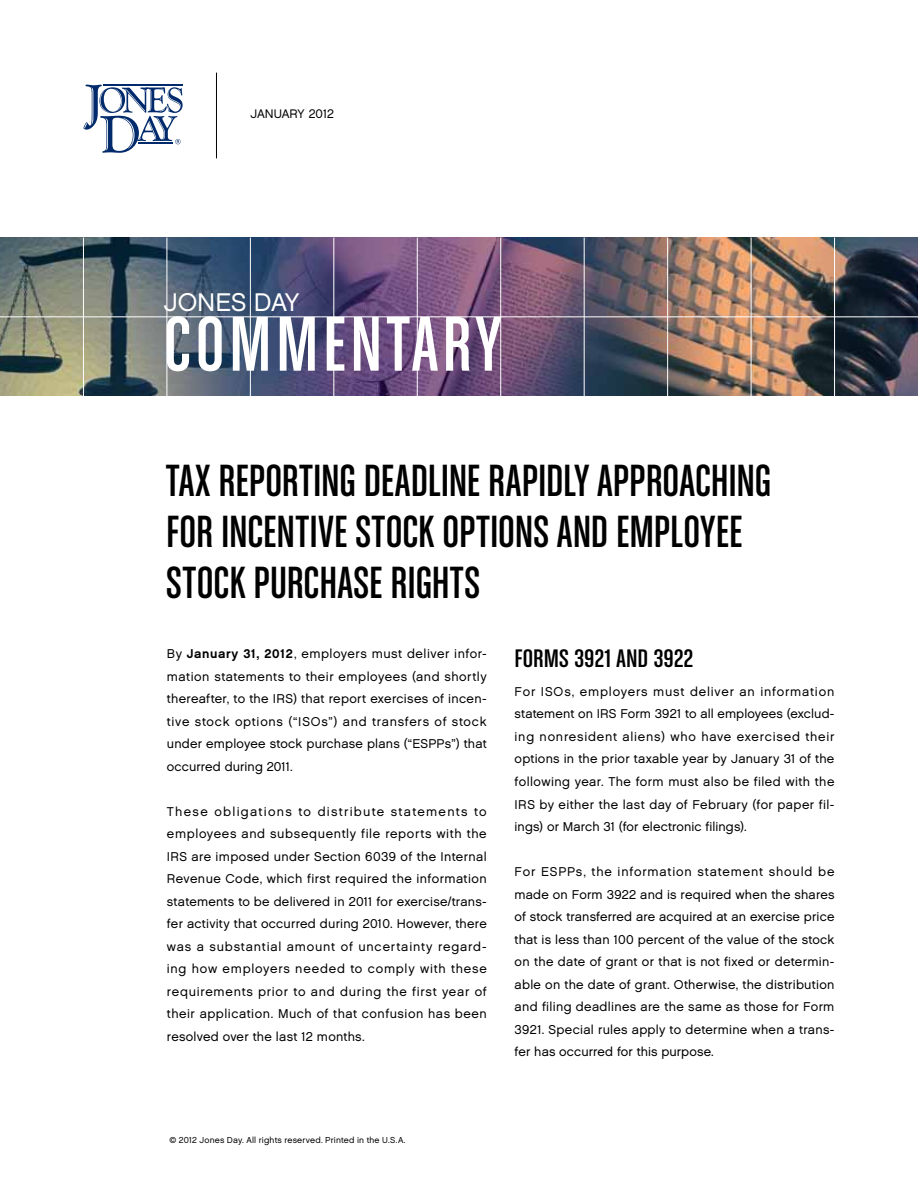
<style>
.page{position:relative;width:918px;height:1188px;background:#fff}
.page>*{position:absolute;margin:0;border:0;box-sizing:border-box;transform-origin:0 0}
.t1{font:82.5px "Chalet Comprime Cologne Sixty";letter-spacing:.055em;color:#fff}
.t2{font:48px/51px "Chalet Comprime Cologne Sixty";color:#000}
.t3{font:27px "Chalet Comprime Cologne Sixty";letter-spacing:.005em;color:#000;scale:1.1 1}
.t4{font:25.5px "Chalet London Nineteen Sixty";letter-spacing:-.005em;color:#fff}
.t5{font:12.75px/22.5px "Chalet London Nineteen Sixty";letter-spacing:.015em;color:#000;text-align:justify}
.t6{font:12.3px "Chalet London Nineteen Sixty";color:#000}
.t7{font:8.7px "Chalet London Nineteen Sixty";letter-spacing:.02em;color:#000}
.s1{font-family:"Chalet New York Nineteen Sixty"}
</style>
<div class="page">
<img style="left:0;top:237px;width:918px;height:158px">
<hr style="left:167px;top:238px;width:1px;height:160px;background:#fff">
<hr style="left:83px;top:238px;width:1px;height:160px;background:#fff">
<hr style="left:250px;top:238px;width:1px;height:160px;background:#fff">
<hr style="left:334px;top:238px;width:1px;height:160px;background:#fff">
<hr style="left:417px;top:238px;width:1px;height:160px;background:#fff">
<hr style="left:500px;top:238px;width:1px;height:160px;background:#fff">
<hr style="left:584px;top:238px;width:1px;height:160px;background:#fff">
<hr style="left:667px;top:238px;width:1px;height:160px;background:#fff">
<hr style="left:751px;top:238px;width:1px;height:160px;background:#fff">
<hr style="left:834px;top:238px;width:1px;height:160px;background:#fff">
<hr style="left:0;top:317px;width:918px;height:1px;background:#fff">
<hr style="left:216px;top:73px;width:1px;height:85px;background:#000">
<svg style="left:83px;top:85px;width:100px;height:68px"></svg>
<p class="t6" style="left:250px;top:106px;width:85px">January 2012</p>
<h3 class="t4" style="left:164px;top:286px;width:137px">JONES DAY</h3>
<h1 class="t1" style="left:164px;top:299px;width:339px">COMMENTARY</h1>
<h2 class="t2" style="left:166px;top:454px;width:606px">TAX REPORTING DEADLINE RAPIDLY APPROACHING<br>FOR INCENTIVE STOCK OPTIONS AND EMPLOYEE<br>STOCK PURCHASE RIGHTS</h2>
<p class="t5" style="left:167px;top:642px;width:321px">By <span class="s1">January 31, 2012</span>, employers must deliver infor&shy;mation statements to their employees (and shortly thereafter, to the IRS) that report exercises of incen&shy;tive stock options (“ISOs”) and transfers of stock under employee stock purchase plans (“ESPPs”) that occurred during 2011.</p>
<p class="t5" style="left:167px;top:800px;width:321px">These obligations to distribute statements to employees and subsequently file reports with the IRS are imposed under Section 6039 of the Internal Revenue Code, which first required the information statements to be delivered in 2011 for exercise/trans&shy;fer activity that occurred during 2010. However, there was a substantial amount of uncertainty regard&shy;ing how employers needed to comply with these requirements prior to and during the first year of their application. Much of that confusion has been resolved over the last 12 months.</p>
<h3 class="t3" style="left:515px;top:643px;width:164px">FORMS 3921 AND 3922</h3>
<p class="t5" style="left:515px;top:680px;width:321px">For ISOs, employers must deliver an information statement on IRS Form 3921 to all employees (exclud&shy;ing nonresident aliens) who have exercised their options in the prior taxable year by January 31 of the following year. The form must also be filed with the IRS by either the last day of February (for paper fil&shy;ings) or March 31 (for electronic filings).</p>
<p class="t5" style="left:515px;top:860px;width:321px">For ESPPs, the information statement should be made on Form 3922 and is required when the shares of stock transferred are acquired at an exercise price that is less than 100 percent of the value of the stock on the date of grant or that is not fixed or determin&shy;able on the date of grant. Otherwise, the distribution and filing deadlines are the same as those for Form 3921. Special rules apply to determine when a trans&shy;fer has occurred for this purpose.</p>
<p class="t7" style="left:169px;top:1134px;width:238px">© 2012 Jones Day. All rights reserved. Printed in the U.S.A.</p>
</div>
